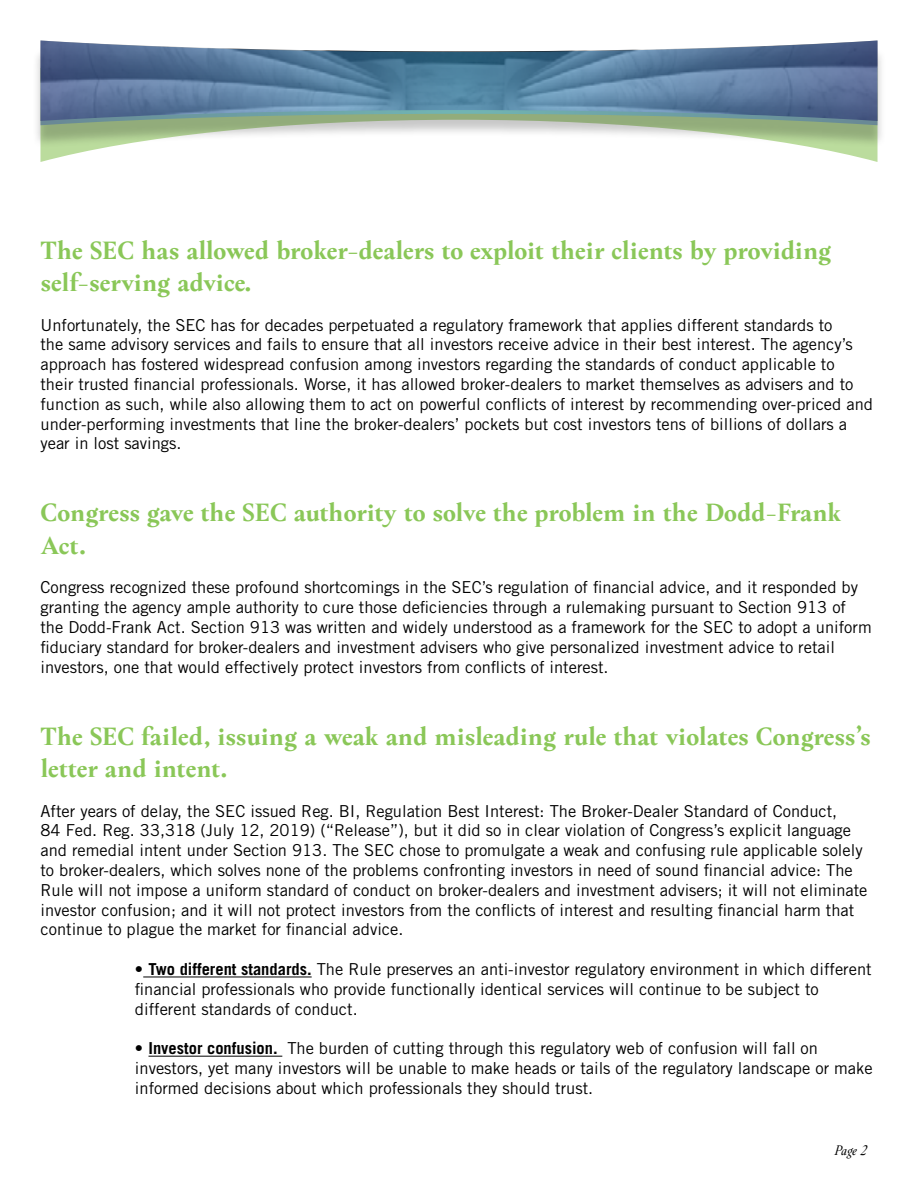
<style>
.page{position:relative;width:918px;height:1188px;background:#fff}
.page>*{position:absolute;margin:0;border:0;box-sizing:border-box;transform-origin:0 0}
.t1{font:900 27px/32.4px "W Hermann";letter-spacing:-.01em;color:#8ac758}
.t2{font:16.5px/19.8px "Trade Gothic LT Std";color:#000}
.t3{font:italic 15px "W Hermann";color:#000}
.s1{font-weight:700}
</style>
<div class="page">
<svg style="left:40px;top:148px;width:838px;height:14px"></svg>
<hr style="left:143px;top:977px;width:169px;height:1px;background:#000">
<hr style="left:148px;top:1056px;width:134px;height:1px;background:#000">
<div style="left:32px;top:47px;width:854px;height:101px;background:#000;opacity:.41"></div>
<svg style="left:40px;top:40px;width:838px;height:85px;background:#6c8ba3"></svg>
<h1 class="t1" style="left:40px;top:232px;width:793px">The SEC has allowed broker-dealers to exploit their clients by providing self-serving advice.</h1>
<p class="t2" style="left:40px;top:315px;width:834px">Unfortunately, the SEC has for decades perpetuated a regulatory framework that applies different standards to<br>the same advisory services and fails to ensure that all investors receive advice in their best interest. The agency’s approach has fostered widespread confusion among investors regarding the standards of conduct applicable to<br>their trusted financial professionals. Worse, it has allowed broker-dealers to market themselves as advisers and to function as such, while also allowing them to act on powerful conflicts of interest by recommending over-priced and under-performing investments that line the broker-dealers’ pockets but cost investors tens of billions of dollars a year in lost savings.</p>
<h1 class="t1" style="left:40px;top:494px;width:802px">Congress gave the SEC authority to solve the problem in the Dodd-Frank<br>Act.</h1>
<p class="t2" style="left:40px;top:577px;width:833px">Congress recognized these profound shortcomings in the SEC’s regulation of financial advice, and it responded by granting the agency ample authority to cure those deficiencies through a rulemaking pursuant to Section 913 of the Dodd-Frank Act. Section 913 was written and widely understood as a framework for the SEC to adopt a uniform fiduciary standard for broker-dealers and investment advisers who give personalized investment advice to retail investors, one that would effectively protect investors from conflicts of interest.</p>
<h1 class="t1" style="left:40px;top:718px;width:832px">The SEC failed, issuing a weak and misleading rule that violates Congress’s letter and intent.</h1>
<p class="t2" style="left:40px;top:801px;width:829px">After years of delay, the SEC issued Reg. BI, Regulation Best Interest: The Broker-Dealer Standard of Conduct,<br>84 Fed. Reg. 33,318 (July 12, 2019) (“Release”), but it did so in clear violation of Congress’s explicit language and remedial intent under Section 913. The SEC chose to promulgate a weak and confusing rule applicable solely to broker-dealers, which solves none of the problems confronting investors in need of sound financial advice: The Rule will not impose a uniform standard of conduct on broker-dealers and investment advisers; it will not eliminate investor confusion; and it will not protect investors from the conflicts of interest and resulting financial harm that continue to plague the market for financial advice.</p>
<p class="t2" style="left:135px;top:959px;width:738px">• <span class="s1">Two different standards.</span> The Rule preserves an anti-investor regulatory environment in which different financial professionals who provide functionally identical services will continue to be subject to different standards of conduct.</p>
<p class="t2" style="left:135px;top:1038px;width:739px">• <span class="s1">Investor confusion.</span> The burden of cutting through this regulatory web of confusion will fall on investors, yet many investors will be unable to make heads or tails of the regulatory landscape or make informed decisions about which professionals they should trust.</p>
<p class="t3" style="left:835px;top:1139px;width:34px">Page 2</p>
</div>
